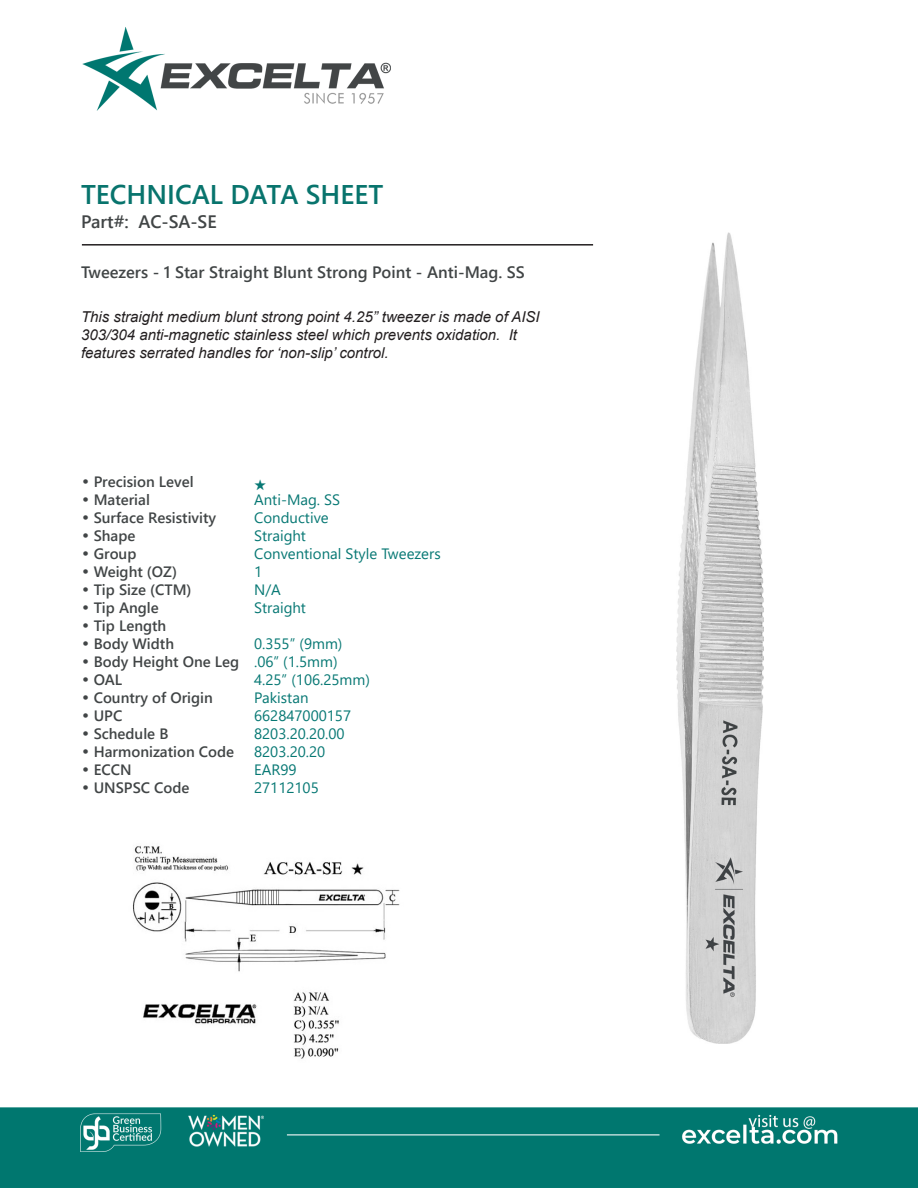
<style>
.page{position:relative;width:918px;height:1188px;background:#fff}
.page>*{position:absolute;margin:0;border:0;box-sizing:border-box;transform-origin:0 0}
.t1{font:700 27px "Yu Gothic UI";color:#08746d}
.t2{font:700 18px "Yu Gothic UI";color:#414546}
.t3{font:700 16.5px "Yu Gothic UI";color:#414546}
.CT_s_CTM{font:700 15px "Yu Gothic UI";color:#414546}
.t4{font:italic 15px/18px "Arial";color:#231f20}
.CT_s_CTM-2{font:15px "Yu Gothic UI";color:#077874}
.s1{font-family:"Century Gothic";font-weight:400}
</style>
<div class="page">
<img style="left:0;top:27px;width:918px;height:1161px">
<img style="left:676px;top:232px;width:88px;height:812px">
<img style="left:128px;top:841px;width:285px;height:225px">
<hr style="left:82px;top:244px;width:511px;height:2px;background:#231f20">
<svg style="left:255px;top:479px;width:11px;height:11px"></svg>
<p class="t1" style="left:81px;top:178px;width:304px">TECHNICAL DATA SHEET</p>
<p class="t2" style="left:81px;top:212px;width:137px">Part#: AC-SA-SE</p>
<p class="t3" style="left:81px;top:262px;width:445px">Tweezers - 1 Star Straight Blunt Strong Point - Anti-Mag. SS</p>
<p class="t4" style="left:81px;top:308px;width:460px">This straight medium blunt strong point 4.25” tweezer is made of AISI<br>303/304 anti-magnetic stainless steel which prevents oxidation. It features serrated handles for ‘non-slip’ control.</p>
<p class="CT_s_CTM" style="left:81px;top:473px;width:114px"><span class="s1">•</span> Precision Level</p>
<p class="CT_s_CTM" style="left:81px;top:491px;width:70px"><span class="s1">•</span> Material</p>
<p class="CT_s_CTM-2" style="left:254px;top:485px;width:88px">Anti-Mag. SS</p>
<p class="CT_s_CTM" style="left:81px;top:509px;width:137px"><span class="s1">•</span> Surface Resistivity</p>
<p class="CT_s_CTM-2" style="left:254px;top:503px;width:76px">Conductive</p>
<p class="CT_s_CTM" style="left:81px;top:527px;width:56px"><span class="s1">•</span> Shape</p>
<p class="CT_s_CTM-2" style="left:254px;top:521px;width:53px">Straight</p>
<p class="CT_s_CTM" style="left:81px;top:545px;width:57px"><span class="s1">•</span> Group</p>
<p class="CT_s_CTM-2" style="left:254px;top:539px;width:188px">Conventional Style Tweezers</p>
<p class="CT_s_CTM" style="left:81px;top:563px;width:98px"><span class="s1">•</span> Weight (OZ)</p>
<p class="CT_s_CTM-2" style="left:254px;top:557px;width:10px">1</p>
<p class="CT_s_CTM" style="left:81px;top:581px;width:112px"><span class="s1">•</span> Tip Size (CTM)</p>
<p class="CT_s_CTM-2" style="left:254px;top:575px;width:28px">N/A</p>
<p class="CT_s_CTM" style="left:81px;top:599px;width:79px"><span class="s1">•</span> Tip Angle</p>
<p class="CT_s_CTM-2" style="left:254px;top:593px;width:53px">Straight</p>
<p class="CT_s_CTM" style="left:81px;top:617px;width:87px"><span class="s1">•</span> Tip Length</p>
<p class="CT_s_CTM" style="left:81px;top:635px;width:95px"><span class="s1">•</span> Body Width</p>
<p class="CT_s_CTM-2" style="left:254px;top:629px;width:90px">0.355” (9mm)</p>
<p class="CT_s_CTM" style="left:81px;top:653px;width:160px"><span class="s1">•</span> Body Height One Leg</p>
<p class="CT_s_CTM-2" style="left:254px;top:647px;width:85px">.06” (1.5mm)</p>
<p class="CT_s_CTM" style="left:81px;top:671px;width:43px"><span class="s1">•</span> OAL</p>
<p class="CT_s_CTM-2" style="left:254px;top:665px;width:117px">4.25” (106.25mm)</p>
<p class="CT_s_CTM" style="left:81px;top:689px;width:133px"><span class="s1">•</span> Country of Origin</p>
<p class="CT_s_CTM-2" style="left:254px;top:683px;width:56px">Pakistan</p>
<p class="CT_s_CTM" style="left:81px;top:707px;width:43px"><span class="s1">•</span> UPC</p>
<p class="CT_s_CTM-2" style="left:254px;top:701px;width:99px">662847000157</p>
<p class="CT_s_CTM" style="left:81px;top:725px;width:89px"><span class="s1">•</span> Schedule B</p>
<p class="CT_s_CTM-2" style="left:254px;top:719px;width:92px">8203.20.20.00</p>
<p class="CT_s_CTM" style="left:81px;top:743px;width:155px"><span class="s1">•</span> Harmonization Code</p>
<p class="CT_s_CTM-2" style="left:254px;top:737px;width:73px">8203.20.20</p>
<p class="CT_s_CTM" style="left:81px;top:761px;width:52px"><span class="s1">•</span> ECCN</p>
<p class="CT_s_CTM-2" style="left:254px;top:755px;width:44px">EAR99</p>
<p class="CT_s_CTM" style="left:81px;top:779px;width:110px"><span class="s1">•</span> UNSPSC Code</p>
<p class="CT_s_CTM-2" style="left:254px;top:773px;width:66px">27112105</p>
</div>
